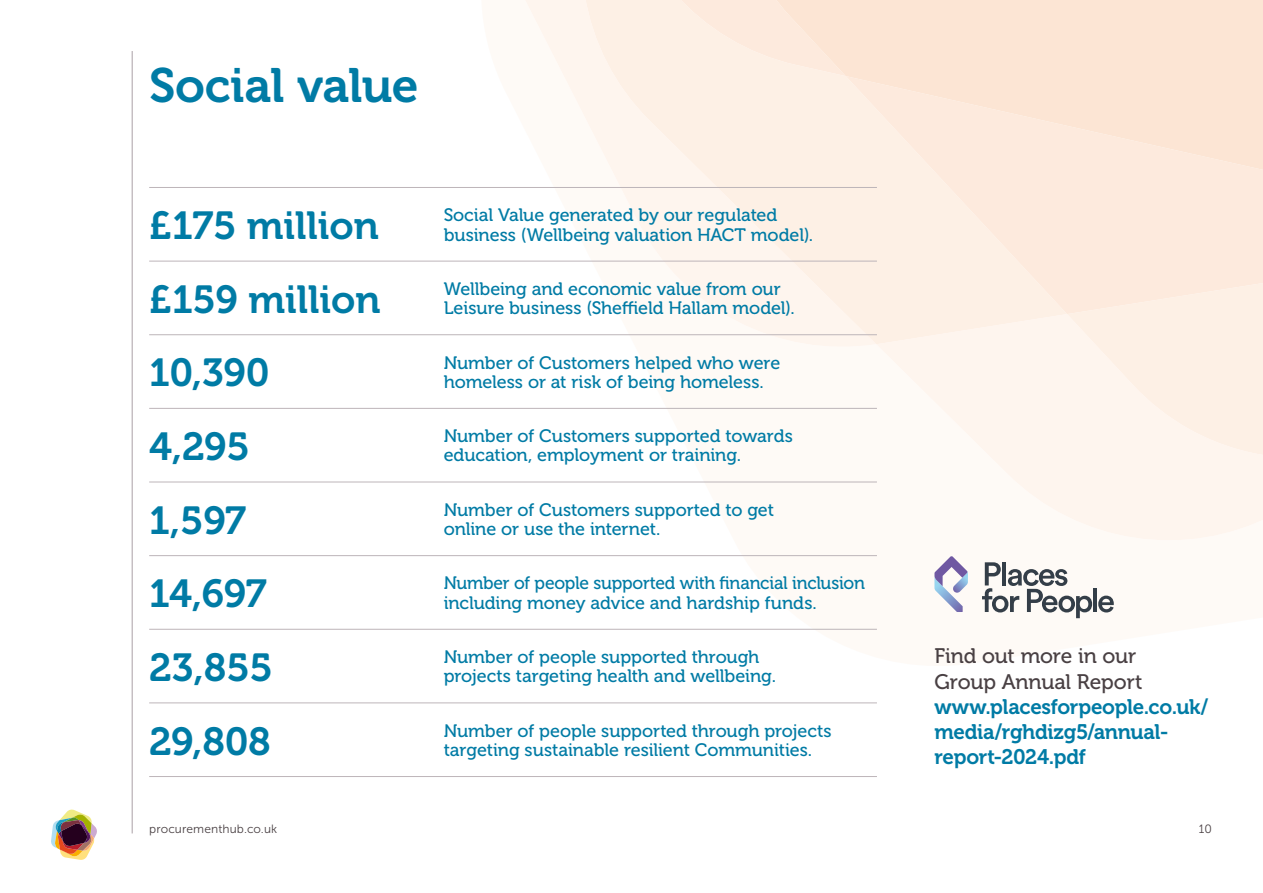
<style>
.page{position:relative;width:1263px;height:893px;background:#fff}
.page>*{position:absolute;margin:0;border:0;box-sizing:border-box;transform-origin:0 0}
.t1{font:48px "Museo 700";letter-spacing:-.01em;color:#007ba5}
.t2{font:39px/73.7px "Museo 700";letter-spacing:-.005em;color:#007ba5}
.t3{font:21px/25.2px "Museo 700";letter-spacing:-.015em;color:#007ba5}
.t4{font:21px/25.2px "Museo 500";letter-spacing:-.005em;color:#494043}
.t5{font:18px/19.2px "Museo 500";letter-spacing:-.005em;color:#007ba5}
.t6{font:12px "Museo Sans 300";letter-spacing:.01em;color:#494043}
</style>
<div class="page">
<hr style="left:132px;top:51px;width:1px;height:782px;background:#aaa1a6">
<svg style="left:51px;top:809px;width:46px;height:51px"></svg>
<div style="left:876px;top:344px;width:387px;height:213px;background:#fef5ee"></div>
<svg style="left:489px;top:0;width:386px;height:347px"></svg>
<svg style="left:1067px;top:314px;width:196px;height:154px;background:#fdf2e8"></svg>
<svg style="left:562px;top:0;width:505px;height:344px;fill:#fef5ee"></svg>
<div style="left:846px;top:197px;width:417px;height:117px;background:#fdeadd"></div>
<div style="left:616px;top:0;width:94px;height:76px;background:#fdf0e5"></div>
<svg style="left:710px;top:0;width:553px;height:197px;background:#fce8da"></svg>
<hr style="left:149px;top:261px;width:728px;height:1px;background:#bdb5b9">
<hr style="left:149px;top:187px;width:728px;height:1px;background:#bdb5b9">
<hr style="left:149px;top:334px;width:728px;height:1px;background:#bdb5b9">
<hr style="left:149px;top:408px;width:728px;height:1px;background:#bdb5b9">
<hr style="left:149px;top:482px;width:728px;height:1px;background:#bdb5b9">
<hr style="left:149px;top:555px;width:728px;height:1px;background:#bdb5b9">
<hr style="left:149px;top:629px;width:728px;height:1px;background:#bdb5b9">
<hr style="left:149px;top:702px;width:728px;height:1px;background:#bdb5b9">
<hr style="left:149px;top:776px;width:728px;height:1px;background:#bdb5b9">
<svg style="left:982px;top:562px;width:110px;height:56px"></svg>
<hr style="left:1093px;top:589px;width:4px;height:23px;background:#343e48">
<svg style="left:1098px;top:596px;width:16px;height:16px"></svg>
<svg style="left:934px;top:556px;width:34px;height:56px"></svg>
<h1 class="t1" style="left:149px;top:59px;width:271px">Social value</h1>
<h2 class="t2" style="left:149px;top:189px;width:233px">£175 million £159 million<br>10,390<br>4,295<br>1,597<br>14,697<br>23,855<br>29,808</h2>
<p class="t5" style="left:444px;top:206px;width:371px">Social Value generated by our regulated business (Wellbeing valuation HACT model).</p>
<p class="t5" style="left:444px;top:279px;width:352px">Wellbeing and economic value from our<br>Leisure business (Sheffield Hallam model).</p>
<p class="t5" style="left:444px;top:353px;width:338px">Number of Customers helped who were homeless or at risk of being homeless.</p>
<p class="t5" style="left:444px;top:427px;width:351px">Number of Customers supported towards education, employment or training.</p>
<p class="t5" style="left:444px;top:500px;width:332px">Number of Customers supported to get online or use the internet.</p>
<p class="t5" style="left:444px;top:574px;width:423px">Number of people supported with financial inclusion including money advice and hardship funds.</p>
<p class="t5" style="left:444px;top:648px;width:334px">Number of people supported through projects targeting health and wellbeing.</p>
<p class="t5" style="left:444px;top:721px;width:390px">Number of people supported through projects targeting sustainable resilient Communities.</p>
<p class="t4" style="left:934px;top:644px;width:210px">Find out more in our<br>Group Annual Report</p>
<p class="t3" style="left:934px;top:694px;width:275px">www.placesforpeople.co.uk/ media/rghdizg5/annual&shy;report-2024.pdf</p>
<p class="t6" style="left:149px;top:823px;width:130px">procurementhub.co.uk</p>
<p class="t6" style="left:1199px;top:823px;width:15px">10</p>
</div>
